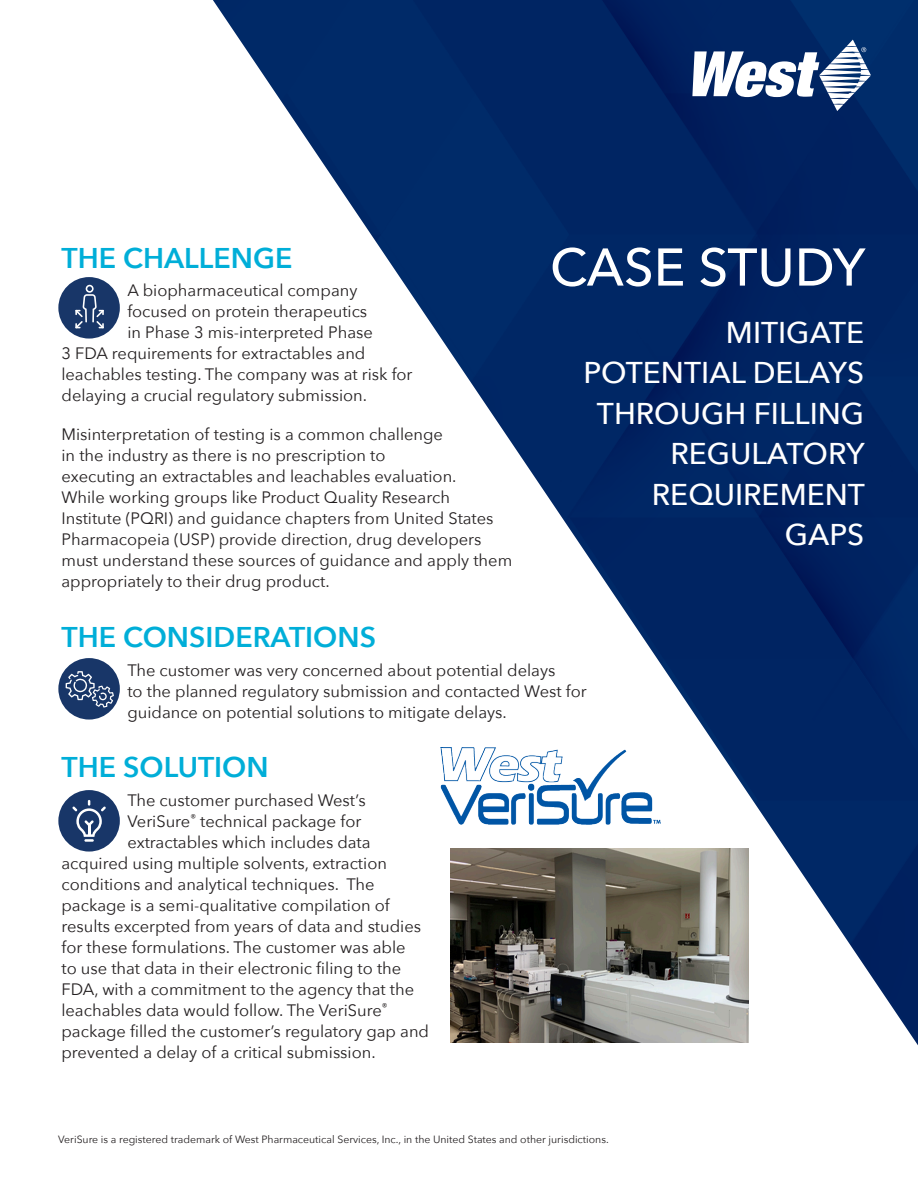
<style>
.page{position:relative;width:918px;height:1188px;background:#fff}
.page>*{position:absolute;margin:0;border:0;box-sizing:border-box;transform-origin:0 0}
.t1{font:500 52.5px "Avenir Next";color:#fff}
.t2{font:500 30px/40.5px "Avenir Next";color:#fff;text-align:right}
.t3{font:600 28.5px "Avenir Next";color:#00aed8}
.t4{font:16.5px/21px "Avenir Next";color:#231f20}
.t5{font:10.5px "Avenir Next";color:#231f20}
</style>
<div class="page">
<img style="left:213px;top:0;width:705px;height:1045px">
<svg style="left:692px;top:40px;width:179px;height:71px"></svg>
<img style="left:441px;top:748px;width:219px;height:77px">
<img style="left:450px;top:848px;width:299px;height:194px">
<div style="left:58px;top:658px;width:62px;height:62px;background:#183668;border-radius:50%"></div>
<svg style="left:66px;top:671px;width:48px;height:37px"></svg>
<div style="left:58px;top:277px;width:62px;height:62px;background:#183668;border-radius:50%"></div>
<svg style="left:75px;top:285px;width:29px;height:43px"></svg>
<div style="left:58px;top:790px;width:62px;height:62px;background:#183668;border-radius:50%"></div>
<svg style="left:72px;top:800px;width:34px;height:42px"></svg>
<p class="t3" style="left:62px;top:234px;width:232px">THE CHALLENGE</p>
<p class="t4" style="left:127px;top:279px;width:232px">A biopharmaceutical company</p>
<p class="t4" style="left:127px;top:300px;width:241px">focused on protein therapeutics</p>
<p class="t4" style="left:127px;top:321px;width:247px">in Phase 3 mis-interpreted Phase</p>
<p class="t4" style="left:62px;top:342px;width:305px">3 FDA requirements for extractables and</p>
<p class="t4" style="left:62px;top:363px;width:353px">leachables testing. The company was at risk for</p>
<p class="t4" style="left:62px;top:384px;width:307px">delaying a crucial regulatory submission.</p>
<p class="t4" style="left:62px;top:423px;width:452px">Misinterpretation of testing is a common challenge<br>in the industry as there is no prescription to<br>executing an extractables and leachables evaluation.<br>While working groups like Product Quality Research Institute (PQRI) and guidance chapters from United States Pharmacopeia (USP) provide direction, drug developers must understand these sources of guidance and apply them appropriately to their drug product.</p>
<p class="t3" style="left:62px;top:613px;width:316px">THE CONSIDERATIONS</p>
<p class="t4" style="left:127px;top:659px;width:461px">The customer was very concerned about potential delays<br>to the planned regulatory submission and contacted West for guidance on potential solutions to mitigate delays.</p>
<p class="t3" style="left:62px;top:743px;width:209px">THE SOLUTION</p>
<p class="t4" style="left:127px;top:789px;width:240px">The customer purchased West’s</p>
<p class="t4" style="left:127px;top:810px;width:236px">VeriSure<sup>®</sup> technical package for</p>
<p class="t4" style="left:127px;top:831px;width:245px">extractables which includes data</p>
<p class="t4" style="left:62px;top:852px;width:327px">acquired using multiple solvents, extraction</p>
<p class="t4" style="left:62px;top:873px;width:315px">conditions and analytical techniques. The</p>
<p class="t4" style="left:62px;top:894px;width:330px">package is a semi-qualitative compilation of</p>
<p class="t4" style="left:62px;top:915px;width:361px">results excerpted from years of data and studies</p>
<p class="t4" style="left:62px;top:936px;width:346px">for these formulations. The customer was able</p>
<p class="t4" style="left:62px;top:957px;width:341px">to use that data in their electronic filing to the</p>
<p class="t4" style="left:62px;top:978px;width:354px">FDA, with a commitment to the agency that the</p>
<p class="t4" style="left:62px;top:999px;width:328px">leachables data would follow. The VeriSure<sup>®</sup></p>
<p class="t4" style="left:62px;top:1020px;width:369px">package filled the customer’s regulatory gap and</p>
<p class="t4" style="left:62px;top:1041px;width:316px">prevented a delay of a critical submission.</p>
<p class="t1" style="left:550px;top:223px;width:317px">CASE STUDY</p>
<p class="t2" style="left:583px;top:311px;width:283px">MITIGATE<br>POTENTIAL DELAYS<br>THROUGH FILLING<br>REGULATORY<br>REQUIREMENT<br>GAPS</p>
<p class="t5" style="left:58px;top:1131px;width:552px">VeriSure is a registered trademark of West Pharmaceutical Services, Inc., in the United States and other jurisdictions.</p>
</div>
